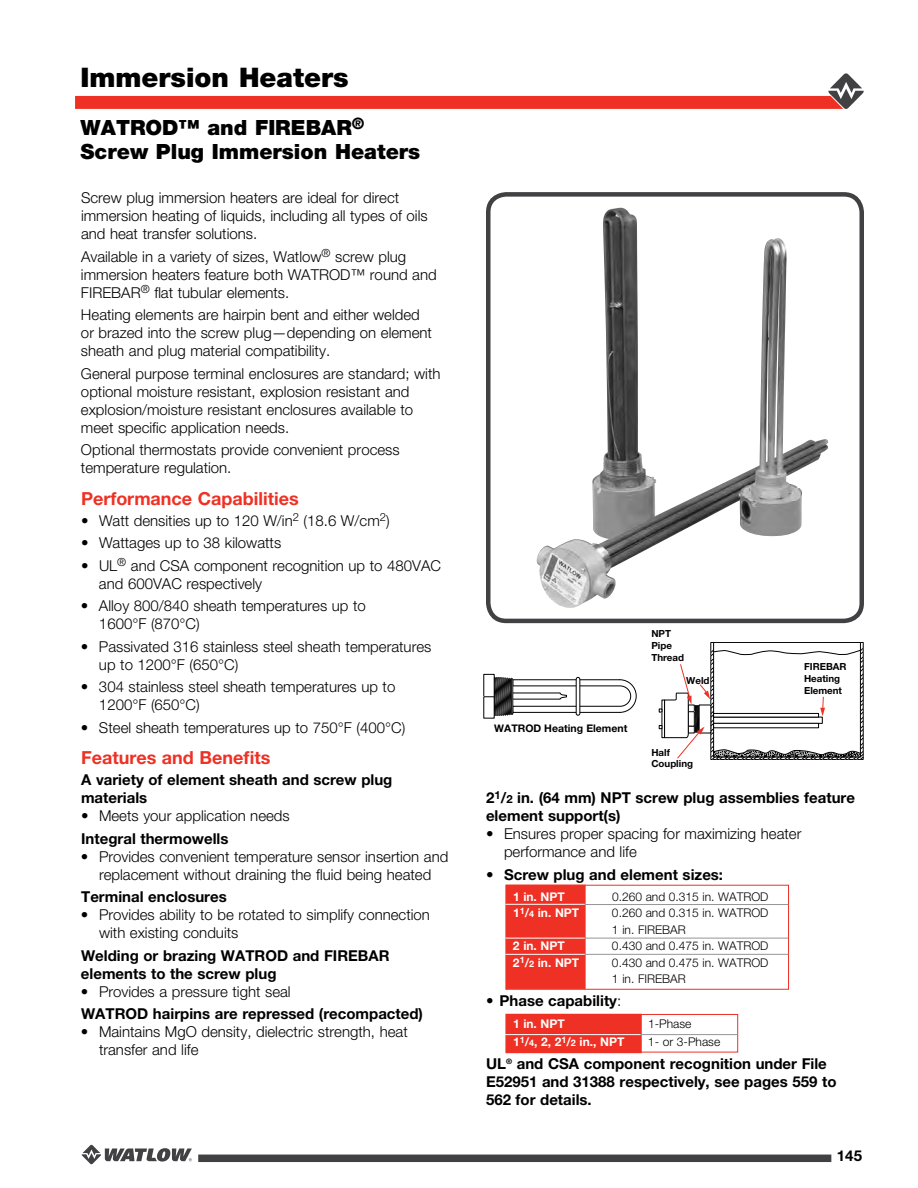
<style>
.page{position:relative;width:918px;height:1188px;background:#fff}
.page>*{position:absolute;margin:0;border:0;box-sizing:border-box;transform-origin:0 0}
.t1{font:900 27px "Helvetica Neue LT Std";color:#000}
.t2{font:900 21px/24px "Helvetica Neue LT Std";color:#000}
.t3{font:700 18px "Helvetica Neue LT Std";color:#ee3124}
.t4{font:300 15px/18px "Helvetica Neue LT Std";color:#000}
.t5{font:700 15px/18px "Helvetica Neue LT Std";color:#000}
.t6{font:300 12px/16.5px "Helvetica Neue LT Std";color:#000}
.t7{font:700 12px "Helvetica Neue LT Std";color:#fff}
.t8{font:700 10.5px "Helvetica Neue LT Std";color:#000}
.t9{font:700 9.75px/11.7px "Helvetica Neue LT Std";color:#000}
.s1{font-size:11.25px}
.s2{font-weight:300}
.s3{font-size:9px}
</style>
<div class="page">
<svg style="left:75px;top:73px;width:789px;height:36px"></svg>
<svg style="left:82px;top:1145px;width:110px;height:19px"></svg>
<div style="left:198px;top:1155px;width:633px;height:7px;background:#414042"></div>
<div style="left:506px;top:1014px;width:135px;height:39px;background:#ee3124"></div>
<div style="left:506px;top:1014px;width:232px;height:38px;border:1px solid #ee3124"></div>
<div style="left:506px;top:885px;width:79px;height:104px;background:#ee3124"></div>
<div style="left:506px;top:885px;width:283px;height:105px;border:1px solid #ee3124"></div>
<hr style="left:506px;top:904px;width:79px;height:1px;background:#fff">
<hr style="left:506px;top:938px;width:79px;height:1px;background:#fff">
<hr style="left:585px;top:938px;width:203px;height:1px;background:#939598">
<hr style="left:506px;top:954px;width:79px;height:1px;background:#fff">
<hr style="left:585px;top:954px;width:203px;height:1px;background:#939598">
<hr style="left:505px;top:1034px;width:137px;height:1px;background:#fff">
<hr style="left:640px;top:1034px;width:98px;height:1px;background:#939598">
<hr style="left:585px;top:904px;width:203px;height:1px;background:#939598">
<svg style="left:659px;top:647px;width:205px;height:113px"></svg>
<img style="left:537px;top:208px;width:203px;height:400px">
<div style="left:486px;top:192px;width:378px;height:431px;border:4px solid #414042;border-radius:18px"></div>
<svg style="left:495px;top:676px;width:142px;height:40px"></svg>
<hr style="left:511px;top:678px;width:1px;height:37px;background:#000">
<div style="left:483px;top:674px;width:12px;height:23px;border:1px solid #000"></div>
<div style="left:483px;top:696px;width:12px;height:23px;border:1px solid #000"></div>
<div style="left:576px;top:677px;width:4px;height:39px;border:1px solid #000;border-radius:2px"></div>
<h1 class="t1" style="left:81px;top:62px;width:269px">Immersion Heaters</h1>
<h2 class="t2" style="left:81px;top:116px;width:341px">WATROD™ and FIREBAR<sup>®<br></sup>Screw Plug Immersion Heaters</h2>
<p class="t4" style="left:81px;top:189px;width:348px">Screw plug immersion heaters are ideal for direct immersion heating of liquids, including all types of oils and heat transfer solutions.</p>
<p class="t4" style="left:81px;top:247px;width:357px">Available in a variety of sizes, Watlow<sup>®</sup> screw plug immersion heaters feature both WATROD™ round and<br>FIREBAR<sup>®</sup> flat tubular elements.</p>
<p class="t4" style="left:81px;top:306px;width:353px">Heating elements are hairpin bent and either welded or brazed into the screw plug—depending on element sheath and plug material compatibility.</p>
<p class="t4" style="left:81px;top:364px;width:361px">General purpose terminal enclosures are standard; with optional moisture resistant, explosion resistant and explosion/moisture resistant enclosures available to meet specific application needs.</p>
<p class="t4" style="left:81px;top:441px;width:320px">Optional thermostats provide convenient process temperature regulation.</p>
<p class="t3" style="left:81px;top:487px;width:219px">Performance Capabilities</p>
<p class="t4" style="left:81px;top:511px;width:310px">• Watt densities up to 120 W/in<sup>2</sup> (18.6 W/cm<sup>2</sup>)</p>
<p class="t4" style="left:81px;top:534px;width:202px">• Wattages up to 38 kilowatts</p>
<p class="t4" style="left:99px;top:556px;width:344px;text-indent:-18px">• UL<sup>®</sup> and CSA component recognition up to 480VAC and 600VAC respectively</p>
<p class="t4" style="left:99px;top:597px;width:268px;text-indent:-18px">• Alloy 800/840 sheath temperatures up to<br>1600°F (870°C)</p>
<p class="t4" style="left:99px;top:637px;width:334px;text-indent:-18px">• Passivated 316 stainless steel sheath temperatures up to 1200°F (650°C)</p>
<p class="t4" style="left:99px;top:678px;width:298px;text-indent:-18px">• 304 stainless steel sheath temperatures up to<br>1200°F (650°C)</p>
<p class="t4" style="left:81px;top:718px;width:326px">• Steel sheath temperatures up to 750°F (400°C)</p>
<p class="t3" style="left:81px;top:747px;width:191px">Features and Benefits</p>
<p class="t5" style="left:81px;top:771px;width:313px">A variety of element sheath and screw plug materials</p>
<p class="t4" style="left:81px;top:807px;width:210px">• Meets your application needs</p>
<p class="t5" style="left:81px;top:829px;width:149px">Integral thermowells</p>
<p class="t4" style="left:81px;top:847px;width:369px;text-align:center">• Provides convenient temperature sensor insertion and replacement without draining the fluid being heated</p>
<p class="t5" style="left:81px;top:888px;width:147px">Terminal enclosures</p>
<p class="t4" style="left:99px;top:906px;width:333px;text-indent:-18px">• Provides ability to be rotated to simplify connection with existing conduits</p>
<p class="t5" style="left:81px;top:946px;width:310px">Welding or brazing WATROD and FIREBAR elements to the screw plug</p>
<p class="t4" style="left:81px;top:982px;width:211px">• Provides a pressure tight seal</p>
<p class="t5" style="left:81px;top:1005px;width:343px">WATROD hairpins are repressed (recompacted)</p>
<p class="t4" style="left:99px;top:1023px;width:310px;text-indent:-18px">• Maintains MgO density, dielectric strength, heat transfer and life</p>
<p class="t8" style="left:494px;top:722px;width:135px">WATROD Heating Element</p>
<p class="t9" style="left:651px;top:628px;width:34px">NPT<br>Pipe<br>Thread</p>
<p class="t9" style="left:686px;top:674px;width:25px">Weld</p>
<p class="t9" style="left:651px;top:746px;width:43px">Half<br>Coupling</p>
<p class="t9" style="left:804px;top:661px;width:44px">FIREBAR<br>Heating<br>Element</p>
<p class="t5" style="left:486px;top:789px;width:371px">2<sup>1</sup>/<span class="s1">2</span> in. (64 mm) NPT screw plug assemblies feature element support(s)</p>
<p class="t4" style="left:504px;top:825px;width:299px;text-indent:-18px">• Ensures proper spacing for maximizing heater performance and life</p>
<p class="t5" style="left:486px;top:865px;width:238px"><span class="s2">•</span> Screw plug and element sizes:</p>
<p class="t7" style="left:513px;top:889px;width:53px">1 in. NPT</p>
<p class="t6" style="left:612px;top:888px;width:158px">0.260 and 0.315 in. WATROD</p>
<p class="t7" style="left:513px;top:906px;width:68px">1<sup>1</sup>/<span class="s3">4</span> in. NPT</p>
<p class="t6" style="left:612px;top:905px;width:158px">0.260 and 0.315 in. WATROD<br>1 in. FIREBAR</p>
<p class="t7" style="left:513px;top:939px;width:53px">2 in. NPT</p>
<p class="t6" style="left:612px;top:938px;width:158px">0.430 and 0.475 in. WATROD</p>
<p class="t7" style="left:513px;top:955px;width:68px">2<sup>1</sup>/<span class="s3">2</span> in. NPT</p>
<p class="t6" style="left:612px;top:954px;width:158px">0.430 and 0.475 in. WATROD<br>1 in. FIREBAR</p>
<p class="t5" style="left:486px;top:991px;width:137px"><span class="s2">•</span> Phase capability<span class="s2">:</span></p>
<p class="t7" style="left:513px;top:1017px;width:53px">1 in. NPT</p>
<p class="t6" style="left:648px;top:1016px;width:45px">1-Phase</p>
<p class="t7" style="left:513px;top:1035px;width:113px">1<sup>1</sup>/<span class="s3">4</span>, 2, 2<sup>1</sup>/<span class="s3">2</span> in., NPT</p>
<p class="t6" style="left:648px;top:1034px;width:74px">1- or 3-Phase</p>
<p class="t5" style="left:486px;top:1054px;width:352px">UL<sup>®</sup> and CSA component recognition under File<br>E52951 and 31388 respectively, see pages 559 to<br>562 for details.</p>
<p class="t5" style="left:837px;top:1147px;width:27px">145</p>
</div>
